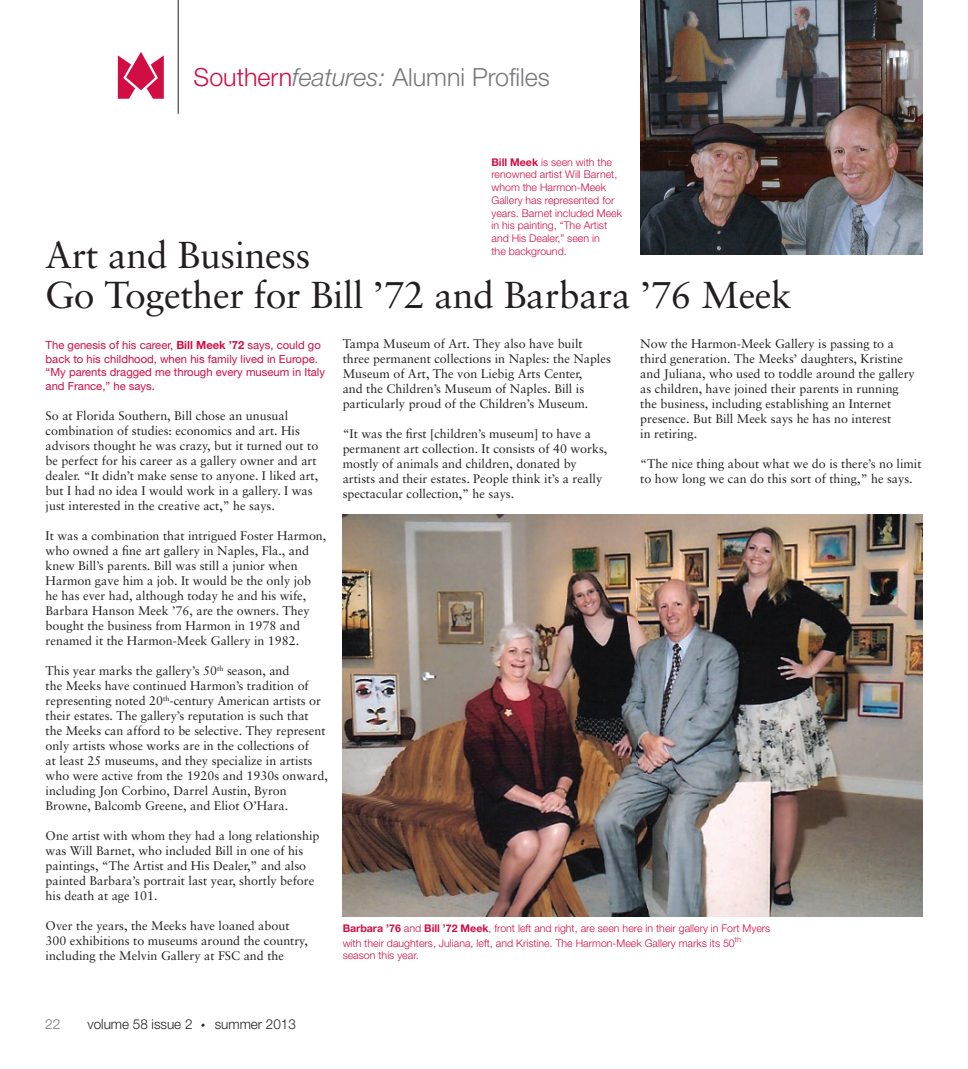
<style>
.page{position:relative;width:968px;height:1069px;background:#fff}
.page>*{position:absolute;margin:0;border:0;box-sizing:border-box;transform-origin:0 0}
.t1{font:37.5px/40px "Sabon";letter-spacing:-.01em;color:#231f20}
.t2{font:italic 32.5px "Goudy Old Style T";color:#231f20}
.t3{font:300 25px "Helvetica Neue LT Std";color:#76787b}
.t4{font:300 13.75px "Helvetica Neue LT Std";color:#231f20}
.t5{font:300 13.75px "Helvetica Neue LT Std";color:#76787b}
.t6{font:12.5px/15px "Sabon";color:#231f20}
.t7{font:11.25px/13.5px "Helvetica Neue LT Std";color:#d20d44}
.t8{font:300 10.62px/12.8px "Helvetica Neue LT Std";color:#d20d44}
.s1{color:#d20d44}
.s2{font-style:italic}
.s3{font-weight:700}
</style>
<div class="page">
<img style="left:342px;top:514px;width:580px;height:402px">
<img style="left:640px;top:0;width:282px;height:255px">
<svg style="left:118px;top:52px;width:46px;height:47px"></svg>
<hr style="left:178px;top:0;width:1px;height:114px;background:#231f20">
<h3 class="t3" style="left:194px;top:61px;width:358px"><span class="s1">Southern</span><span class="s2">features:</span> Alumni Profiles</h3>
<p class="t8" style="left:491px;top:155px;width:132px"><span class="s3">Bill Meek</span> is seen with the renowned artist Will Barnet, whom the Harmon-Meek<br>Gallery has represented for years. Barnet included Meek in his painting, “The Artist and His Dealer,” seen in<br>the background.</p>
<h1 class="t1" style="left:45px;top:234px;width:748px">Art and Business<br>Go Together for Bill ’72 and Barbara ’76 Meek</h1>
<p class="t7" style="left:46px;top:338px;width:281px">The genesis of his career, <span class="s3">Bill Meek ’72</span> says, could go back to his childhood, when his family lived in Europe. “My parents dragged me through every museum in Italy and France,” he says.</p>
<p class="t6" style="left:46px;top:408px;width:274px">So at Florida Southern, Bill chose an unusual combination of studies: economics and art. His advisors thought he was crazy, but it turned out to be perfect for his career as a gallery owner and art dealer. “It didn’t make sense to anyone. I liked art, but I had no idea I would work in a gallery. I was just interested in the creative act,” he says.</p>
<p class="t6" style="left:46px;top:528px;width:282px">It was a combination that intrigued Foster Harmon, who owned a fine art gallery in Naples, Fla., and knew Bill’s parents. Bill was still a junior when Harmon gave him a job. It would be the only job he has ever had, although today he and his wife, Barbara Hanson Meek ’76, are the owners. They bought the business from Harmon in 1978 and renamed it the Harmon-Meek Gallery in 1982.</p>
<p class="t6" style="left:46px;top:663px;width:284px">This year marks the gallery’s 50<sup>th</sup> season, and<br>the Meeks have continued Harmon’s tradition of representing noted 20<sup>th</sup>-century American artists or their estates. The gallery’s reputation is such that the Meeks can afford to be selective. They represent only artists whose works are in the collections of<br>at least 25 museums, and they specialize in artists who were active from the 1920s and 1930s onward, including Jon Corbino, Darrel Austin, Byron Browne, Balcomb Greene, and Eliot O’Hara.</p>
<p class="t6" style="left:46px;top:828px;width:275px">One artist with whom they had a long relationship was Will Barnet, who included Bill in one of his paintings, “The Artist and His Dealer,” and also painted Barbara’s portrait last year, shortly before his death at age 101.</p>
<p class="t6" style="left:46px;top:918px;width:264px">Over the years, the Meeks have loaned about<br>300 exhibitions to museums around the country, including the Melvin Gallery at FSC and the</p>
<p class="t6" style="left:343px;top:336px;width:270px">Tampa Museum of Art. They also have built three permanent collections in Naples: the Naples Museum of Art, The von Liebig Arts Center,<br>and the Children’s Museum of Naples. Bill is particularly proud of the Children’s Museum.</p>
<p class="t6" style="left:343px;top:426px;width:266px">“It was the first [children’s museum] to have a permanent art collection. It consists of 40 works, mostly of animals and children, donated by artists and their estates. People think it’s a really spectacular collection,” he says.</p>
<p class="t6" style="left:640px;top:336px;width:276px">Now the Harmon-Meek Gallery is passing to a third generation. The Meeks’ daughters, Kristine and Juliana, who used to toddle around the gallery as children, have joined their parents in running the business, including establishing an Internet presence. But Bill Meek says he has no interest<br>in retiring.</p>
<p class="t6" style="left:640px;top:456px;width:283px">“The nice thing about what we do is there’s no limit to how long we can do this sort of thing,” he says.</p>
<p class="t8" style="left:342px;top:920px;width:429px;line-height:15px"><span class="s3">Barbara ’76</span> and <span class="s3">Bill ’72 Meek</span>, front left and right, are seen here in their gallery in Fort Myers with their daughters, Juliana, left, and Kristine. The Harmon-Meek Gallery marks its 50<sup>th</sup></p>
<p class="t8" style="left:342px;top:949px;width:77px">season this year.</p>
<p class="t5" style="left:45px;top:1016px;width:17px">22</p>
<p class="t4" style="left:87px;top:1016px;width:107px">volume 58 issue 2</p>
<h2 class="t2" style="left:200px;top:998px;width:9px">.</h2>
<p class="t4" style="left:215px;top:1016px;width:83px">summer 2013</p>
</div>
